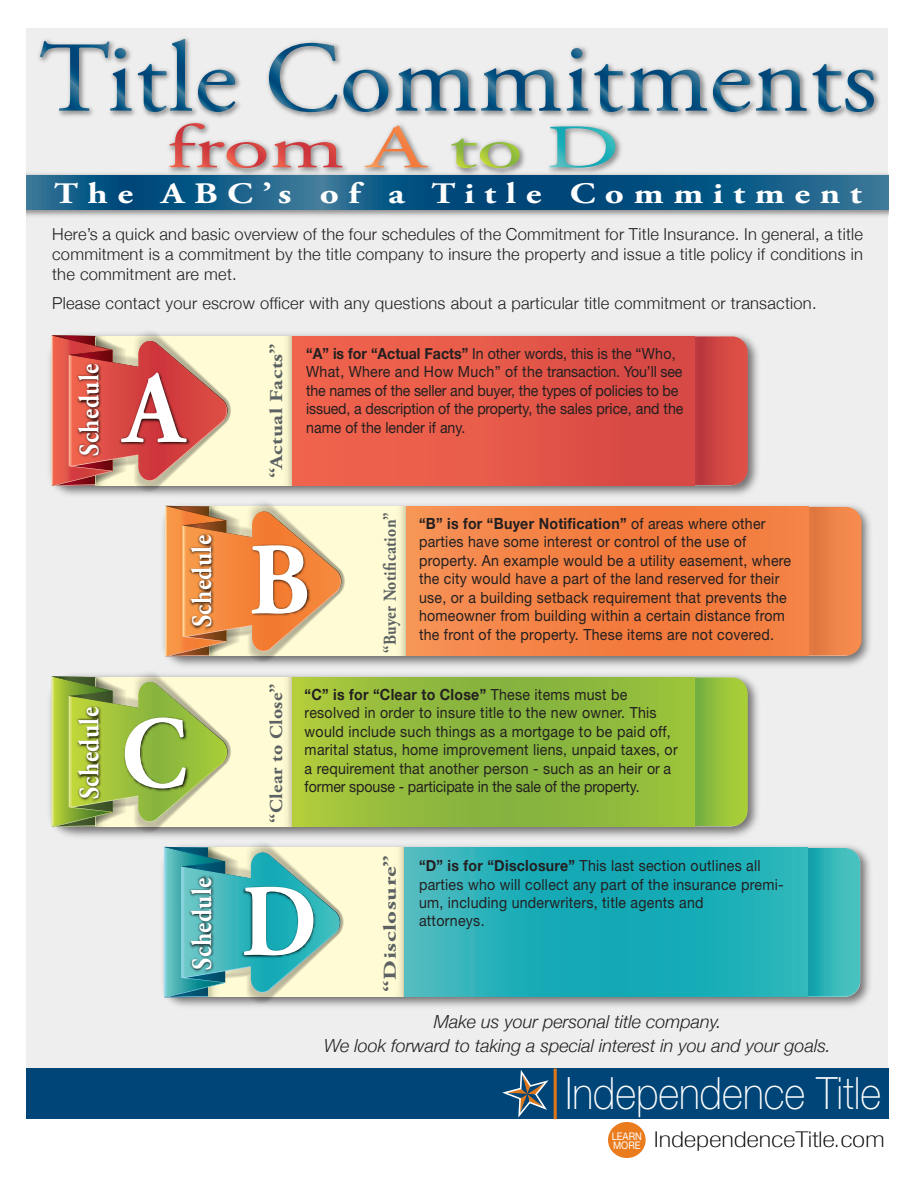
<style>
.page{position:relative;width:918px;height:1188px;background:#fff}
.page>*{position:absolute;margin:0;border:0;box-sizing:border-box;transform-origin:0 0}
.t1{font:700 102.6px "Adobe Garamond Pro";color:#fff;scale:.93 1}
.t2{font:100 44.55px "Helvetica Neue";color:#fff;scale:.9 1}
.t3{font:700 29.7px "Adobe Garamond Pro";letter-spacing:.26em;color:#fff;scale:1.25 1}
.t4{font:700 28.2px "Adobe Garamond Pro";letter-spacing:.025em;color:#fff;scale:.85 1}
.t5{font:100 condensed 21.75px "Helvetica Neue";letter-spacing:-.005em;color:#050504;scale:1.4 1}
.t6{font:italic 300 18px/24px "Helvetica Neue";color:#231f20;text-align:center}
.t7{font:700 18px "Adobe Garamond Pro";letter-spacing:.025em;color:#5c6263;scale:.87 1}
.t8{font:700 18px "Adobe Garamond Pro";letter-spacing:.025em;color:#5c6263;scale:1.1 1}
.t9{font:700 18px "Adobe Garamond Pro";letter-spacing:.025em;color:#5c6263;scale:1.23 1}
.t10{font:700 18px "Adobe Garamond Pro";letter-spacing:.025em;color:#5c6263;scale:1.38 1}
.t11{font:300 16.5px/19.8px "Helvetica Neue";letter-spacing:.015em;color:#231f20;text-align:justify}
.t12{font:15.45px/18.5px "Helvetica Neue";letter-spacing:.02em;color:#231f20;scale:.92 1}
.t13{font:15.45px/18.5px "Helvetica Neue";letter-spacing:-.01em;color:#231f20;scale:.92 1}
.t14{font:10.5px "Helvetica Neue";color:#fff;scale:.9 1}
.s1{font-weight:700}
</style>
<div class="page">
<div style="left:24px;top:28px;width:864px;height:1047px;background:#eee"></div>
<img style="left:26px;top:173px;width:863px;height:43px">
<svg style="left:26px;top:176px;width:863px;height:34px;background:#115985"></svg>
<div style="left:25px;top:1068px;width:870px;height:51px;background:#004578"></div>
<svg style="left:502px;top:1070px;width:47px;height:47px"></svg>
<hr style="left:554px;top:1069px;width:3px;height:50px;background:#dc761b">
<div style="left:890px;top:0;width:26px;height:1185px;background:#fff"></div>
<div style="left:0;top:0;width:26px;height:1185px;background:#fff"></div>
<img style="left:49px;top:334px;width:709px;height:162px">
<svg style="left:695px;top:336px;width:53px;height:149px;background:#cd4744"></svg>
<svg style="left:231px;top:336px;width:61px;height:149px;background:#fcf8d1"></svg>
<div style="left:292px;top:336px;width:403px;height:149px;background:linear-gradient(to right,#f3674e,#d54743)"></div>
<svg style="left:51px;top:331px;width:180px;height:162px;background:#dda18e"></svg>
<img style="left:72px;top:360px;width:41px;height:101px">
<img style="left:119px;top:354px;width:73px;height:123px">
<img style="left:163px;top:505px;width:707px;height:161px">
<svg style="left:808px;top:507px;width:54px;height:149px;background:#eb8349"></svg>
<svg style="left:345px;top:507px;width:61px;height:149px;background:#fcf8d1"></svg>
<div style="left:406px;top:507px;width:402px;height:149px;background:linear-gradient(to right,#f68c4f,#f2783b)"></div>
<svg style="left:165px;top:502px;width:180px;height:161px;background:#e5b585"></svg>
<img style="left:185px;top:533px;width:40px;height:99px">
<img style="left:246px;top:525px;width:69px;height:125px">
<img style="left:49px;top:674px;width:709px;height:163px">
<svg style="left:695px;top:677px;width:53px;height:149px;background:#94c13e"></svg>
<svg style="left:231px;top:677px;width:61px;height:149px;background:#fcf8d1"></svg>
<svg style="left:292px;top:677px;width:403px;height:149px;background:#93bb3d"></svg>
<svg style="left:51px;top:672px;width:180px;height:162px;background:#c1cd88"></svg>
<img style="left:72px;top:704px;width:41px;height:100px">
<img style="left:119px;top:699px;width:73px;height:123px">
<img style="left:163px;top:845px;width:707px;height:162px">
<svg style="left:807px;top:848px;width:53px;height:149px;background:#35b5b8"></svg>
<svg style="left:344px;top:848px;width:61px;height:149px;background:#faf7d1"></svg>
<svg style="left:405px;top:848px;width:402px;height:149px;background:#22afb8"></svg>
<svg style="left:164px;top:843px;width:180px;height:161px;background:#98c7bd"></svg>
<img style="left:185px;top:875px;width:40px;height:100px">
<img style="left:239px;top:867px;width:84px;height:123px">
<img style="left:38px;top:38px;width:842px;height:80px">
<svg style="left:40px;top:41px;width:92px;height:70px"></svg>
<svg style="left:138px;top:39px;width:54px;height:73px"></svg>
<svg style="left:198px;top:70px;width:37px;height:42px"></svg>
<svg style="left:269px;top:43px;width:68px;height:69px"></svg>
<svg style="left:343px;top:70px;width:45px;height:42px"></svg>
<svg style="left:395px;top:48px;width:312px;height:64px"></svg>
<svg style="left:713px;top:70px;width:37px;height:42px"></svg>
<svg style="left:756px;top:64px;width:118px;height:48px"></svg>
<img style="left:164px;top:117px;width:462px;height:60px">
<svg style="left:169px;top:123px;width:97px;height:45px"></svg>
<svg style="left:272px;top:141px;width:71px;height:26px"></svg>
<svg style="left:364px;top:126px;width:64px;height:41px"></svg>
<svg style="left:451px;top:139px;width:69px;height:29px"></svg>
<svg style="left:549px;top:126px;width:66px;height:42px"></svg>
<div style="left:608px;top:1122px;width:38px;height:36px;background:#ea7c1d;border-radius:50%"></div>
<p class="t3" style="left:54px;top:176px;width:648px">T he ABC’s of a Title Commitment</p>
<p class="t11" style="left:52px;top:224px;width:812px">Here’s a quick and basic overview of the four schedules of the Commitment for Title Insurance. In general, a title commitment is a commitment by the title company to insure the property and issue a title policy if conditions in the commitment are met.</p>
<p class="t11" style="left:52px;top:293px;width:766px">Please contact your escrow officer with any questions about a particular title commitment or transaction.</p>
<p class="t4" style="left:73px;top:456px;width:110px;rotate:-90deg">Schedule</p>
<p class="t1" style="left:124px;top:350px;width:66px">A</p>
<p class="t9" style="left:266px;top:478px;width:111px;rotate:-90deg">“Actual Facts”</p>
<p class="t13" style="left:306px;top:344px;width:412px"><span class="s1">“A” is for “Actual Facts”</span> In other words, this is the “Who, What, Where and How Much” of the transaction. You’ll see the names of the seller and buyer, the types of policies to be issued, a description of the property, the sales price, and the name of the lender if any.</p>
<p class="t4" style="left:186px;top:627px;width:110px;rotate:-90deg">Schedule</p>
<p class="t1" style="left:249px;top:521px;width:67px">B</p>
<p class="t7" style="left:380px;top:653px;width:162px;rotate:-90deg">“Buyer Notification”</p>
<p class="t12" style="left:419px;top:514px;width:406px"><span class="s1">“B” is for “Buyer Notification”</span> of areas where other parties have some interest or control of the use of property. An example would be a utility easement, where the city would have a part of the land reserved for their use, or a building setback requirement that prevents the homeowner from building within a certain distance from the front of the property. These items are not covered.</p>
<p class="t4" style="left:73px;top:799px;width:110px;rotate:-90deg">Schedule</p>
<p class="t1" style="left:121px;top:695px;width:72px">C</p>
<p class="t8" style="left:266px;top:823px;width:129px;rotate:-90deg">“Clear to Close”</p>
<p class="t12" style="left:305px;top:685px;width:407px"><span class="s1">“C” is for “Clear to Close”</span> These items must be resolved in order to insure title to the new owner. This would include such things as a mortgage to be paid off, marital status, home improvement liens, unpaid taxes, or a requirement that another person - such as an heir or a former spouse - participate in the sale of the property.</p>
<p class="t4" style="left:186px;top:970px;width:110px;rotate:-90deg">Schedule</p>
<p class="t1" style="left:241px;top:863px;width:83px">D</p>
<p class="t10" style="left:380px;top:992px;width:101px;rotate:-90deg">“Disclosure”</p>
<p class="t12" style="left:419px;top:856px;width:398px"><span class="s1">“D” is for “Disclosure”</span> This last section outlines all parties who will collect any part of the insurance premi&shy;um, including underwriters, title agents and<br>attorneys.</p>
<p class="t6" style="left:324px;top:1009px;width:508px">Make us your personal title company.<br>We look forward to taking a special interest in you and your goals.</p>
<p class="t2" style="left:566px;top:1068px;width:352px">Independence Title</p>
<p class="t5" style="left:613px;top:1127px;width:196px"><sub>MORE</sub> IndependenceTitle.com</p>
<p class="t14" style="left:612px;top:1130px;width:35px">LEARN</p>
</div>
